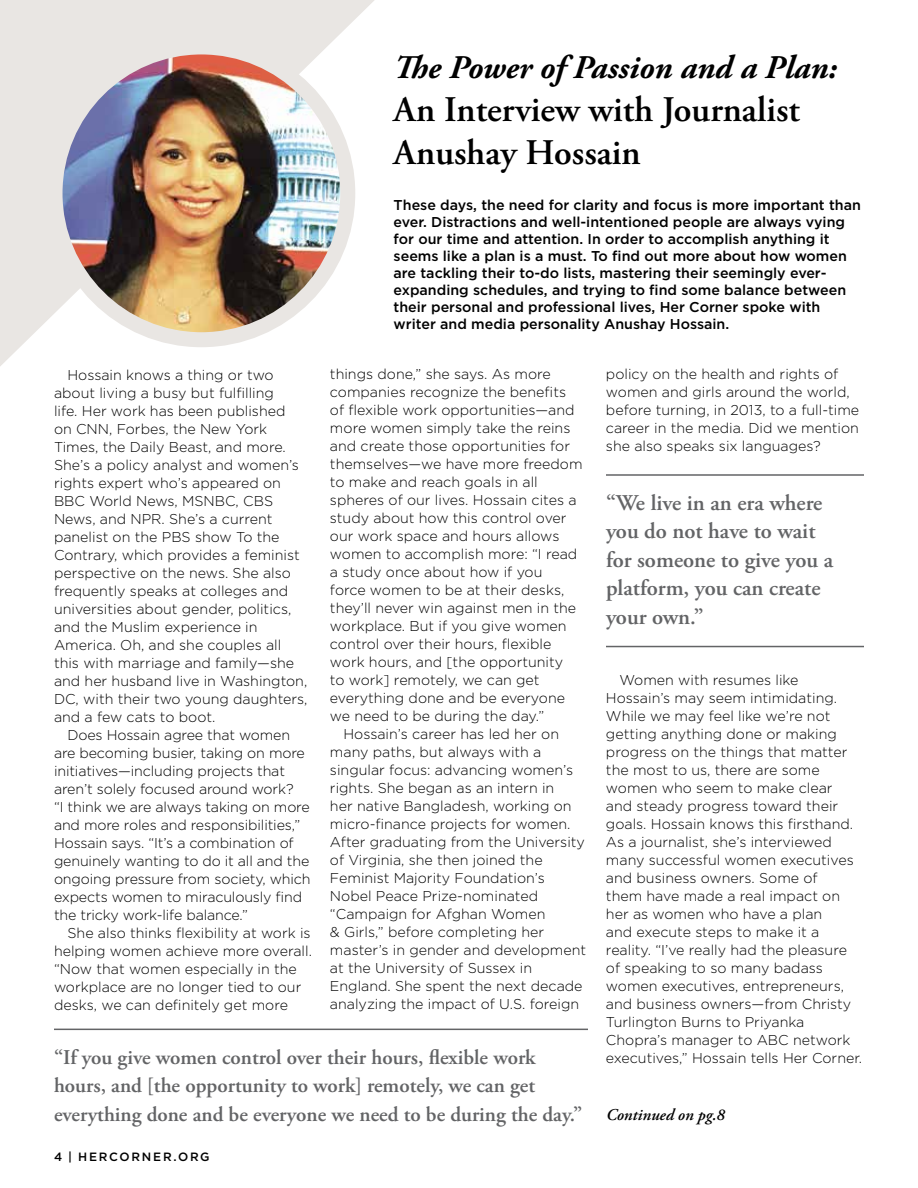
<style>
.page{position:relative;width:918px;height:1188px;background:#fff}
.page>*{position:absolute;margin:0;border:0;box-sizing:border-box;transform-origin:0 0}
.t1{font:600 36px/43.2px "Adobe Garamond Pro";color:#000}
.t2{font:italic 700 33px "Adobe Garamond Pro";color:#000}
.t3{font:600 22.5px/28.5px "Adobe Garamond Pro";color:#636466}
.t4{font:600 21px/28.5px "Adobe Garamond Pro";color:#636466}
.t5{font:300 14.25px/18px "Gotham Pro";color:#000}
.t6{font:500 14.25px/17.1px "Gotham Pro";color:#000}
.t7{font:500 12px "Gotham Pro";letter-spacing:.145em;color:#000}
.s1{font-style:italic;font-size:16.5px;color:#000}
</style>
<div class="page">
<svg style="left:0;top:0;width:374px;height:366px;fill:#e9e6e3"></svg>
<img style="left:55px;top:47px;width:293px;height:293px;border-radius:146px">
<div style="left:48px;top:39px;width:307px;height:308px;border:15px solid #e9e6e3;border-radius:50%"></div>
<hr style="left:606px;top:474px;width:258px;height:2px;background:#636466">
<hr style="left:606px;top:646px;width:258px;height:1px;background:#636466">
<hr style="left:54px;top:1029px;width:534px;height:1px;background:#636466">
<h2 class="t2" style="left:394px;top:48px;width:445px">The Power of Passion and a Plan:</h2>
<h1 class="t1" style="left:394px;top:89px;width:408px">An Interview with Journalist<br>Anushay Hossain</h1>
<p class="t6" style="left:394px;top:196px;width:469px">These days, the need for clarity and focus is more important than ever. Distractions and well-intentioned people are always vying for our time and attention. In order to accomplish anything it seems like a plan is a must. To find out more about how women are tackling their to-do lists, mastering their seemingly ever&shy;expanding schedules, and trying to find some balance between their personal and professional lives, Her Corner spoke with writer and media personality Anushay Hossain.</p>
<p class="t5" style="left:606px;top:366px;width:255px">policy on the health and rights of women and girls around the world, before turning, in 2013, to a full-time career in the media. Did we mention she also speaks six languages?</p>
<p class="t5" style="left:330px;top:366px;width:222px">things done,” she says. As more</p>
<p class="t5" style="left:330px;top:384px;width:238px">companies recognize the benefits</p>
<p class="t5" style="left:330px;top:402px;width:246px">of flexible work opportunities—and</p>
<p class="t5" style="left:330px;top:420px;width:242px">more women simply take the reins</p>
<p class="t5" style="left:330px;top:438px;width:242px">and create those opportunities for</p>
<p class="t5" style="left:330px;top:456px;width:254px">themselves—we have more freedom</p>
<p class="t5" style="left:330px;top:474px;width:209px">to make and reach goals in all</p>
<p class="t5" style="left:330px;top:492px;width:248px">spheres of our lives. Hossain cites a</p>
<p class="t5" style="left:330px;top:510px;width:238px">study about how this control over</p>
<p class="t5" style="left:330px;top:528px;width:231px">our work space and hours allows</p>
<p class="t5" style="left:330px;top:546px;width:249px">women to accomplish more: “I read</p>
<p class="t5" style="left:330px;top:564px;width:214px">a study once about how if you</p>
<p class="t5" style="left:330px;top:582px;width:236px">force women to be at their desks,</p>
<p class="t5" style="left:330px;top:600px;width:248px">they’ll never win against men in the</p>
<p class="t5" style="left:330px;top:618px;width:238px">workplace. But if you give women</p>
<p class="t5" style="left:330px;top:636px;width:223px">control over their hours, flexible</p>
<p class="t5" style="left:330px;top:654px;width:235px">work hours, and [the opportunity</p>
<p class="t5" style="left:330px;top:672px;width:211px">to work] remotely, we can get</p>
<p class="t5" style="left:330px;top:690px;width:237px">everything done and be everyone</p>
<p class="t5" style="left:330px;top:708px;width:216px">we need to be during the day.”</p>
<p class="t5" style="left:343px;top:726px;width:217px">Hossain’s career has led her on</p>
<p class="t5" style="left:330px;top:744px;width:213px">many paths, but always with a</p>
<p class="t5" style="left:330px;top:762px;width:245px">singular focus: advancing women’s</p>
<p class="t5" style="left:330px;top:780px;width:226px">rights. She began as an intern in</p>
<p class="t5" style="left:330px;top:798px;width:243px">her native Bangladesh, working on</p>
<p class="t5" style="left:330px;top:816px;width:242px">micro-finance projects for women.</p>
<p class="t5" style="left:330px;top:834px;width:257px">After graduating from the University</p>
<p class="t5" style="left:330px;top:852px;width:214px">of Virginia, she then joined the</p>
<p class="t5" style="left:330px;top:870px;width:216px">Feminist Majority Foundation’s</p>
<p class="t5" style="left:330px;top:888px;width:210px">Nobel Peace Prize-nominated</p>
<p class="t5" style="left:330px;top:906px;width:217px">“Campaign for Afghan Women</p>
<p class="t5" style="left:330px;top:924px;width:216px">&amp; Girls,” before completing her</p>
<p class="t5" style="left:330px;top:942px;width:258px">master’s in gender and development</p>
<p class="t5" style="left:330px;top:960px;width:204px">at the University of Sussex in</p>
<p class="t5" style="left:330px;top:978px;width:254px">England. She spent the next decade</p>
<p class="t5" style="left:330px;top:996px;width:251px">analyzing the impact of U.S. foreign</p>
<p class="t5" style="left:54px;top:366px;width:255px;text-indent:13px">Hossain knows a thing or two about living a busy but fulfilling<br>life. Her work has been published<br>on CNN, Forbes, the New York<br>Times, the Daily Beast, and more.<br>She’s a policy analyst and women’s rights expert who’s appeared on<br>BBC World News, MSNBC, CBS<br>News, and NPR. She’s a current panelist on the PBS show To the<br>Contrary, which provides a feminist perspective on the news. She also frequently speaks at colleges and universities about gender, politics, and the Muslim experience in<br>America. Oh, and she couples all this with marriage and family—she and her husband live in Washington,<br>DC, with their two young daughters, and a few cats to boot.</p>
<p class="t5" style="left:54px;top:726px;width:258px;text-indent:13px">Does Hossain agree that women are becoming busier, taking on more initiatives—including projects that aren’t solely focused around work?<br>“I think we are always taking on more and more roles and responsibilities,” Hossain says. “It’s a combination of genuinely wanting to do it all and the ongoing pressure from society, which expects women to miraculously find the tricky work-life balance.”</p>
<p class="t5" style="left:54px;top:924px;width:260px;text-indent:13px">She also thinks flexibility at work is helping women achieve more overall. “Now that women especially in the workplace are no longer tied to our desks, we can definitely get more</p>
<h3 class="t3" style="left:606px;top:489px;width:229px">“We live in an era where you do not have to wait for someone to give you a platform, you can create your own.”</h3>
<p class="t5" style="left:606px;top:672px;width:258px;text-indent:13px">Women with resumes like<br>Hossain’s may seem intimidating.<br>While we may feel like we’re not getting anything done or making progress on the things that matter the most to us, there are some women who seem to make clear and steady progress toward their goals. Hossain knows this firsthand.<br>As a journalist, she’s interviewed many successful women executives and business owners. Some of<br>them have made a real impact on her as women who have a plan<br>and execute steps to make it a reality. “I’ve really had the pleasure of speaking to so many badass women executives, entrepreneurs, and business owners—from Christy<br>Turlington Burns to Priyanka<br>Chopra’s manager to ABC network executives,” Hossain tells Her Corner.</p>
<h3 class="t4" style="left:54px;top:1043px;width:673px">“If you give women control over their hours, flexible work<br>hours, and [the opportunity to work] remotely, we can get<br>everything done and be everyone we need to be during the day.” <span class="s1">Continued on pg.8</span></h3>
<p class="t7" style="left:54px;top:1150px;width:157px">4 | HERCORNER.ORG</p>
</div>
